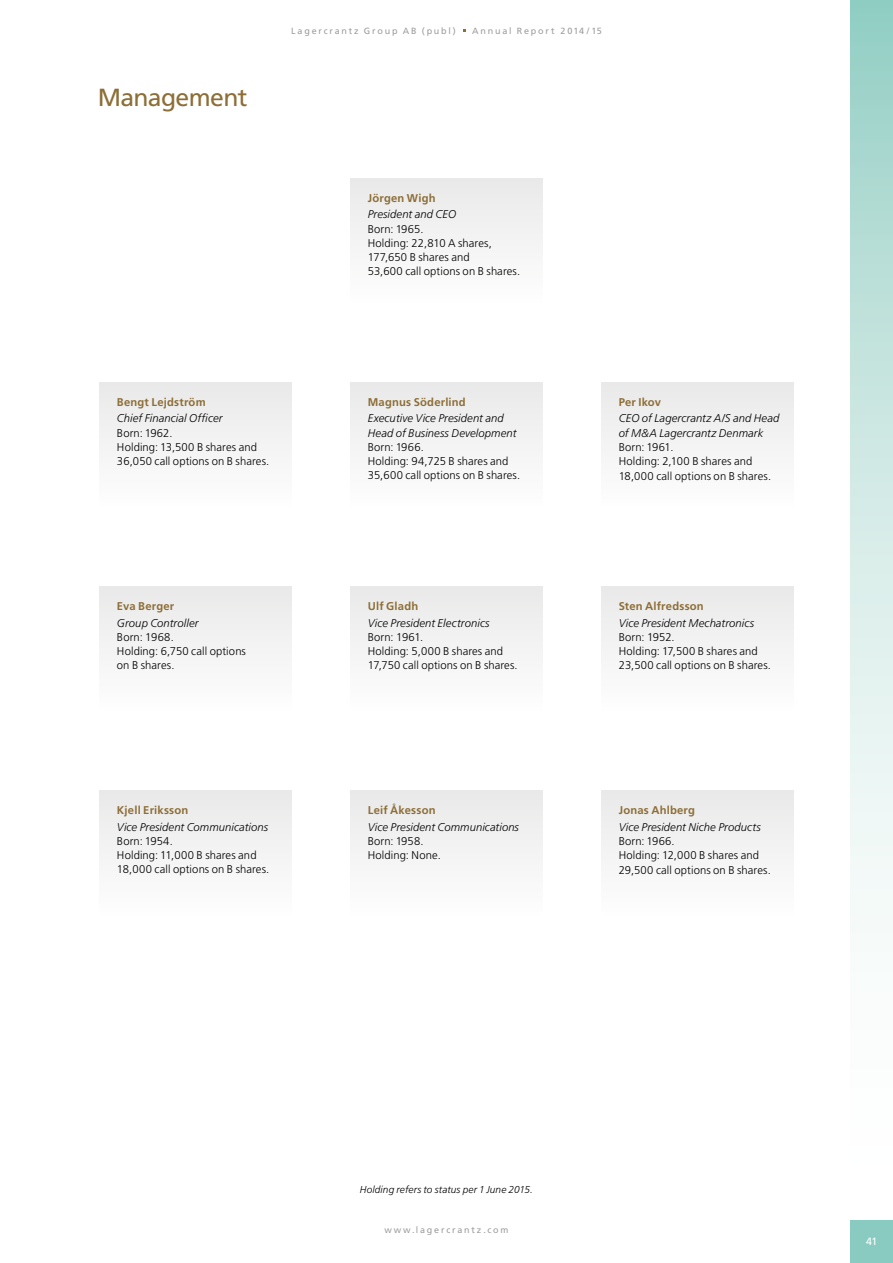
<style>
.page{position:relative;width:893px;height:1263px;background:#fff}
.page>*{position:absolute;margin:0;border:0;box-sizing:border-box;transform-origin:0 0}
.t1{font:24.75px "Frutiger LT Std";letter-spacing:-.025em;color:#8d6e37}
.t2{font:300 11.25px/14.2px "Frutiger LT Std";letter-spacing:.01em;color:#000}
.t3{font:italic 300 11.25px/14.2px "Frutiger LT Std";letter-spacing:.01em;color:#000}
.t4{font:700 11.25px "Frutiger LT Std";letter-spacing:.015em;color:#8d6e37}
.t5{font:10.5px "Frutiger LT Std";color:#fff}
.t6{font:italic 300 10.05px "Frutiger LT Std";letter-spacing:.01em;color:#000}
.t7{font:9px "Frutiger LT Std";letter-spacing:.2em;color:#9d9d9c}
</style>
<div class="page">
<svg style="left:850px;top:0;width:43px;height:914px;background:#cae6e1"></svg>
<div style="left:850px;top:1220px;width:43px;height:43px;background:#89cbc1"></div>
<div style="left:100px;top:383px;width:191px;height:127px;background:#f4f4f4"></div>
<div style="left:351px;top:383px;width:191px;height:127px;background:#f4f4f4"></div>
<div style="left:602px;top:383px;width:191px;height:127px;background:#f4f4f4"></div>
<div style="left:100px;top:587px;width:191px;height:127px;background:#f4f4f4"></div>
<div style="left:351px;top:587px;width:191px;height:127px;background:#f4f4f4"></div>
<div style="left:602px;top:587px;width:191px;height:127px;background:#f4f4f4"></div>
<div style="left:100px;top:791px;width:191px;height:127px;background:#f4f4f4"></div>
<div style="left:351px;top:791px;width:191px;height:127px;background:#f4f4f4"></div>
<div style="left:602px;top:791px;width:191px;height:127px;background:#f4f4f4"></div>
<div style="left:351px;top:179px;width:191px;height:127px;background:#f4f4f4"></div>
<h1 class="t1" style="left:98px;top:83px;width:151px">Management</h1>
<p class="t7" style="left:291px;top:26px;width:166px">Lagercrantz Group AB (publ)</p>
<p class="t7" style="left:472px;top:26px;width:131px">Annual Report 2014 /15</p>
<p class="t4" style="left:368px;top:191px;width:69px">Jörgen Wigh</p>
<p class="t3" style="left:368px;top:207px;width:90px">President and CEO</p>
<p class="t2" style="left:368px;top:222px;width:154px">Born: 1965.<br>Holding: 22,810 A shares,<br>177,650 B shares and<br>53,600 call options on B shares.</p>
<p class="t4" style="left:117px;top:395px;width:90px">Bengt Lejdström</p>
<p class="t3" style="left:117px;top:412px;width:107px">Chief Financial Officer</p>
<p class="t2" style="left:117px;top:426px;width:154px">Born: 1962.<br>Holding: 13,500 B shares and<br>36,050 call options on B shares.</p>
<p class="t4" style="left:117px;top:600px;width:59px">Eva Berger</p>
<p class="t3" style="left:117px;top:616px;width:83px">Group Controller</p>
<p class="t2" style="left:117px;top:630px;width:131px">Born: 1968.<br>Holding: 6,750 call options on B shares.</p>
<p class="t4" style="left:368px;top:395px;width:99px">Magnus Söderlind</p>
<p class="t3" style="left:368px;top:412px;width:150px">Executive Vice President and<br>Head of Business Development</p>
<p class="t2" style="left:368px;top:440px;width:154px">Born: 1966.<br>Holding: 94,725 B shares and<br>35,600 call options on B shares.</p>
<p class="t4" style="left:368px;top:600px;width:52px">Ulf Gladh</p>
<p class="t3" style="left:368px;top:616px;width:123px">Vice President Electronics</p>
<p class="t2" style="left:368px;top:630px;width:151px">Born: 1961.<br>Holding: 5,000 B shares and<br>17,750 call options on B shares.</p>
<p class="t4" style="left:619px;top:396px;width:44px">Per Ikov</p>
<p class="t3" style="left:619px;top:412px;width:162px">CEO of Lagercrantz A/S and Head of M&amp;A Lagercrantz Denmark</p>
<p class="t2" style="left:619px;top:440px;width:154px">Born: 1961.<br>Holding: 2,100 B shares and<br>18,000 call options on B shares.</p>
<p class="t4" style="left:619px;top:600px;width:87px">Sten Alfredsson</p>
<p class="t3" style="left:619px;top:616px;width:137px">Vice President Mechatronics</p>
<p class="t2" style="left:619px;top:630px;width:154px">Born: 1952.<br>Holding: 17,500 B shares and<br>23,500 call options on B shares.</p>
<p class="t4" style="left:117px;top:804px;width:73px">Kjell Eriksson</p>
<p class="t3" style="left:117px;top:820px;width:153px">Vice President Communications</p>
<p class="t2" style="left:117px;top:834px;width:154px">Born: 1954.<br>Holding: 11,000 B shares and<br>18,000 call options on B shares.</p>
<p class="t4" style="left:368px;top:804px;width:69px">Leif Åkesson</p>
<p class="t3" style="left:368px;top:820px;width:153px">Vice President Communications</p>
<p class="t2" style="left:368px;top:834px;width:75px">Born: 1958.<br>Holding: None.</p>
<p class="t4" style="left:619px;top:804px;width:78px">Jonas Ahlberg</p>
<p class="t3" style="left:619px;top:820px;width:144px">Vice President Niche Products</p>
<p class="t2" style="left:619px;top:834px;width:154px">Born: 1966.<br>Holding: 12,000 B shares and<br>29,500 call options on B shares.</p>
<p class="t6" style="left:360px;top:1183px;width:175px">Holding refers to status per 1 June 2015.</p>
<p class="t7" style="left:384px;top:1225px;width:126px">www.lagercrantz.com</p>
<p class="t5" style="left:866px;top:1235px;width:13px">41</p>
</div>
